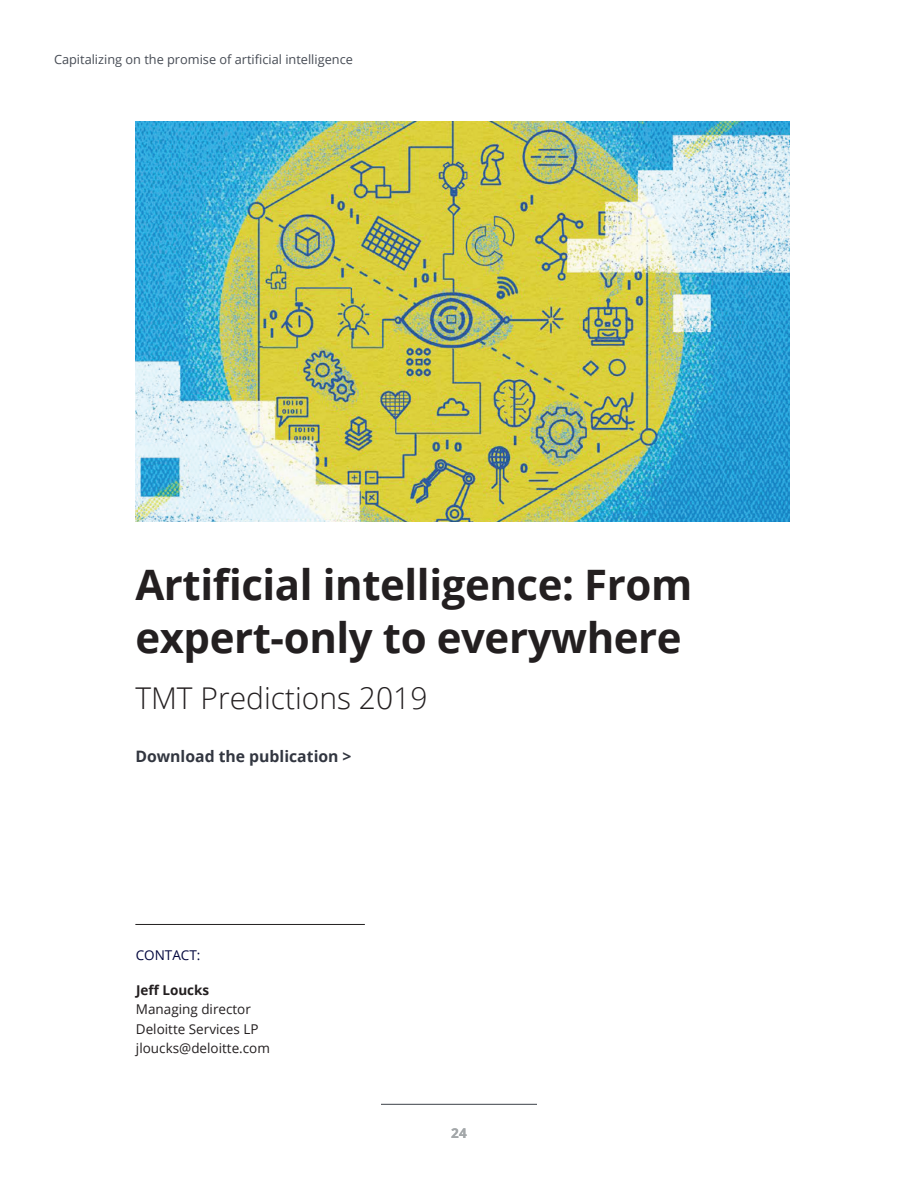
<style>
.page{position:relative;width:918px;height:1188px;background:#fff}
.page>*{position:absolute;margin:0;border:0;box-sizing:border-box;transform-origin:0 0}
.t1{font:700 42px/52.5px "Open Sans";letter-spacing:-.01em;color:#231f20}
.t2{font:300 30px "Open Sans";color:#231f20}
.t3{font:700 15.75px "Open Sans";color:#323640}
.t4{font:13.5px/19.5px "Open Sans";color:#231f20}
.t5{font:700 13.5px "Open Sans";color:#231f20}
.t6{font:13.5px "Open Sans";color:#02063d}
.t7{font:700 13.5px "Open Sans";color:#a3a7a9}
.t8{font:12.75px "Open Sans";color:#464b54}
</style>
<div class="page">
<hr style="left:381px;top:1104px;width:156px;height:1px;background:#5f6369">
<img style="left:136px;top:122px;width:654px;height:400px">
<hr style="left:135px;top:924px;width:230px;height:1px;background:#231f20">
<p class="t8" style="left:54px;top:50px;width:300px">Capitalizing on the promise of artificial intelligence</p>
<h1 class="t1" style="left:135px;top:558px;width:559px">Artificial intelligence: From expert-only to everywhere</h1>
<h2 class="t2" style="left:135px;top:678px;width:294px">TMT Predictions 2019</h2>
<p class="t3" style="left:135px;top:745px;width:218px">Download the publication &gt;</p>
<p class="t6" style="left:136px;top:946px;width:66px">CONTACT:</p>
<p class="t5" style="left:136px;top:980px;width:75px">Jeff Loucks</p>
<p class="t4" style="left:136px;top:999px;width:136px">Managing director<br>Deloitte Services LP jloucks@deloitte.com</p>
<p class="t7" style="left:451px;top:1123px;width:17px">24</p>
</div>
